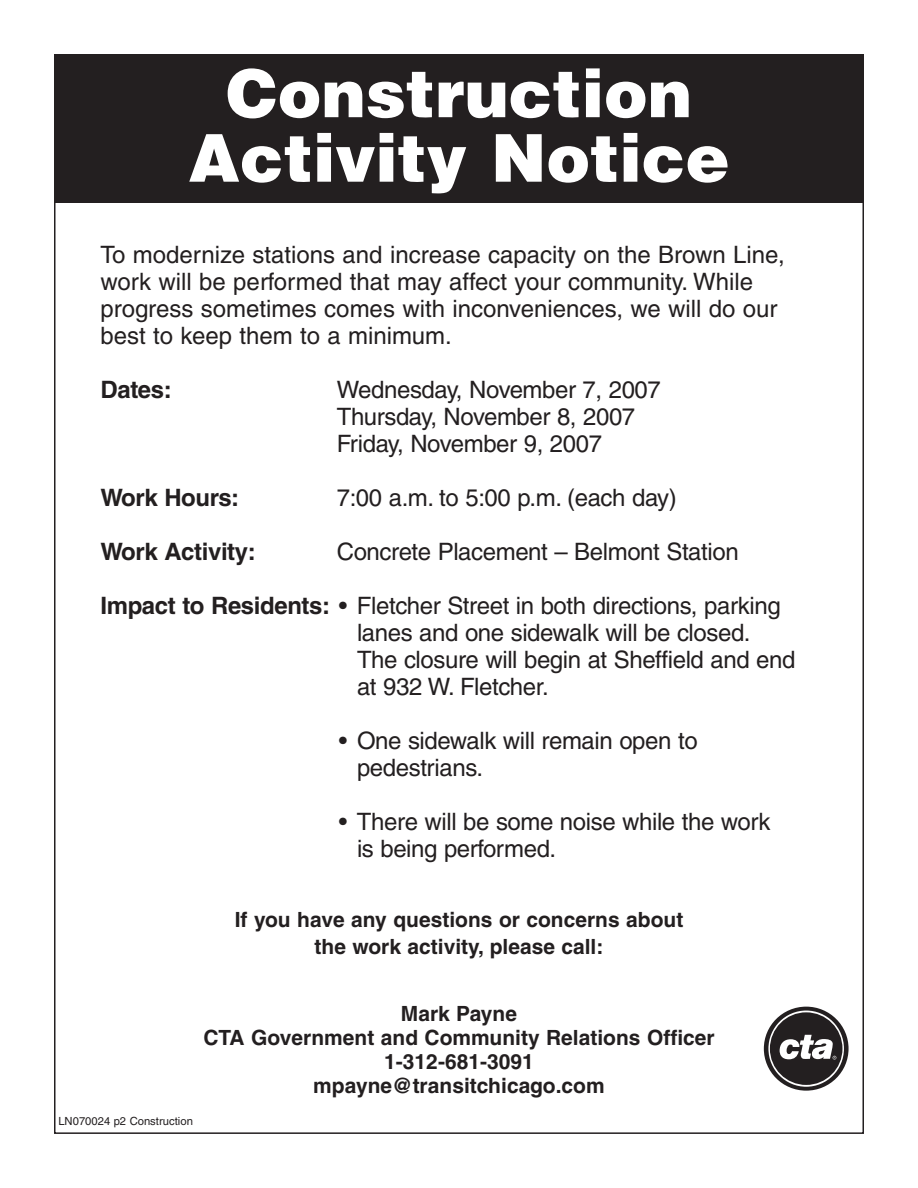
<style>
.page{position:relative;width:918px;height:1188px;background:#fff}
.page>*{position:absolute;margin:0;border:0;box-sizing:border-box;transform-origin:0 0}
.t1{font:900 66px/64.5px "Helvetica";color:#fff;text-align:center}
.t2{font:24px/27px "Helvetica";letter-spacing:-.015em;color:#231f20}
.t3{font:700 24px "Helvetica";letter-spacing:-.015em;color:#231f20}
.t4{font:700 21px/24px "Helvetica";color:#231f20;text-align:center}
.t5{font:11.25px "Helvetica";color:#231f20}
.s1{font-weight:700}
</style>
<div class="page">
<div style="left:54px;top:54px;width:810px;height:148px;background:#231f20"></div>
<svg style="left:767px;top:1009px;width:78px;height:79px"></svg>
<div style="left:764px;top:1006px;width:84px;height:85px;border:4px solid #231f20;border-radius:50%"></div>
<div style="left:770px;top:1012px;width:72px;height:73px;background:#231f20;border-radius:50%"></div>
<svg style="left:780px;top:1035px;width:56px;height:25px"></svg>
<h1 class="t1" style="left:189px;top:62px;width:543px">Construction<br>Activity Notice</h1>
<p class="t2" style="left:100px;top:243px;width:686px">To modernize stations and increase capacity on the Brown Line, work will be performed that may affect your community. While progress sometimes comes with inconveniences, we will do our best to keep them to a minimum.</p>
<p class="t3" style="left:100px;top:380px;width:73px">Dates:</p>
<p class="t2" style="left:337px;top:378px;width:326px">Wednesday, November 7, 2007<br>Thursday, November 8, 2007<br>Friday, November 9, 2007</p>
<p class="t3" style="left:100px;top:488px;width:140px">Work Hours:</p>
<p class="t2" style="left:337px;top:486px;width:342px">7:00 a.m. to 5:00 p.m. (each day)</p>
<p class="t3" style="left:100px;top:542px;width:157px">Work Activity:</p>
<p class="t2" style="left:337px;top:540px;width:403px">Concrete Placement – Belmont Station</p>
<p class="t2" style="left:357px;top:594px;width:440px;text-indent:-256px"><span class="s1">Impact to Residents:</span> • Fletcher Street in both directions, parking lanes and one sidewalk will be closed.<br>The closure will begin at Sheffield and end at 932 W. Fletcher.</p>
<p class="t2" style="left:357px;top:729px;width:342px;text-indent:-18px">• One sidewalk will remain open to pedestrians.</p>
<p class="t2" style="left:357px;top:810px;width:415px;text-indent:-18px">• There will be some noise while the work is being performed.</p>
<p class="t4" style="left:235px;top:908px;width:450px;line-height:27px">If you have any questions or concerns about the work activity, please call:</p>
<p class="t5" style="left:58px;top:1117px;width:136px">LN070024 p2 Construction</p>
<p class="t4" style="left:203px;top:1004px;width:513px">Mark Payne<br>CTA Government and Community Relations Officer<br>1-312-681-3091<br>mpayne@transitchicago.com</p>
</div>
